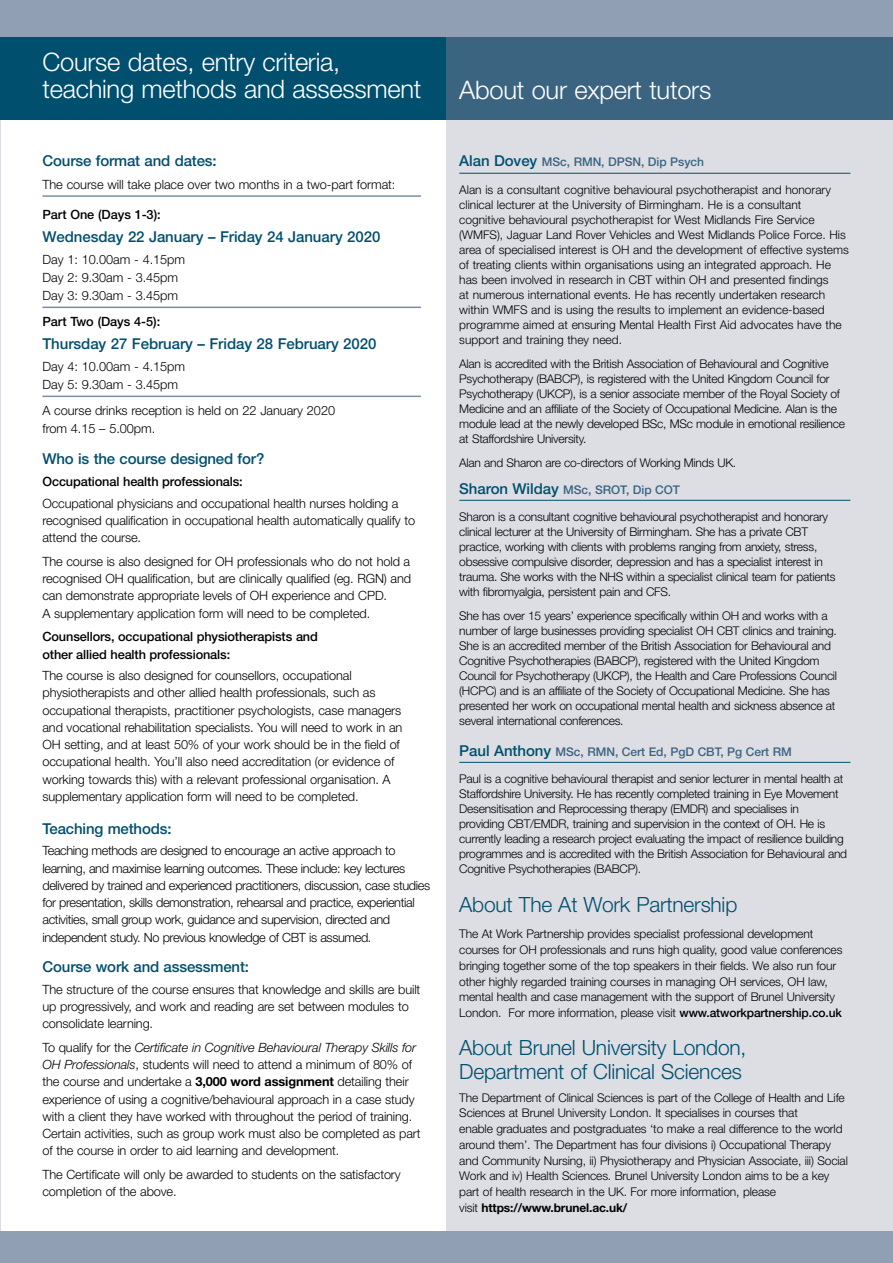
<style>
.page{position:relative;width:893px;height:1263px;background:#fff}
.page>*{position:absolute;margin:0;border:0;box-sizing:border-box;transform-origin:0 0}
.t1{font:300 25.5px/27px "Helvetica Neue";letter-spacing:-.01em;color:#fff}
.t2{font:300 21px/24px "Helvetica Neue";letter-spacing:-.01em;color:#004f6e}
.t3{font:500 15px "Helvetica Neue";letter-spacing:-.01em;color:#004f6e}
.t4{font:300 12.75px/17.2px "Helvetica Neue";letter-spacing:-.01em;color:#000}
.t5{font:300 12.75px/17.2px "Helvetica Neue";letter-spacing:-.03em;color:#000}
.t6{font:500 12.75px/17.2px "Helvetica Neue";letter-spacing:-.01em;color:#000}
.t7{font:300 12px/15px "Helvetica Neue";letter-spacing:-.02em;color:#000}
.t8{font:300 12px/15px "Helvetica Neue";color:#000}
.t9{font:500 12px "Helvetica Neue";letter-spacing:-.005em;color:#3b6481}
.s1{font-style:italic}
.s2{font-weight:700}
.s3{font-size:15px;color:#004f6e}
.s4{font-weight:500}
</style>
<div class="page">
<div style="left:446px;top:0;width:447px;height:1241px;background:#dcdee4"></div>
<div style="left:0;top:34px;width:447px;height:86px;background:#004f6e"></div>
<div style="left:446px;top:34px;width:447px;height:86px;background:#3b6481"></div>
<hr style="left:42px;top:195px;width:379px;height:2px;background:#7b8ea4">
<hr style="left:42px;top:307px;width:379px;height:1px;background:#7b8ea4">
<hr style="left:42px;top:396px;width:379px;height:1px;background:#7b8ea4">
<hr style="left:0;top:0;width:4px;height:36px;background:#909fb3">
<div style="left:0;top:1231px;width:893px;height:32px;background:#909fb3"></div>
<div style="left:1px;top:0;width:892px;height:36px;background:#909fb3"></div>
<hr style="left:459px;top:173px;width:391px;height:1px;background:#004f6e">
<hr style="left:459px;top:500px;width:391px;height:1px;background:#004f6e">
<hr style="left:459px;top:762px;width:391px;height:1px;background:#004f6e">
<h1 class="t1" style="left:42px;top:48px;width:380px">Course dates, entry criteria, teaching methods and assessment</h1>
<p class="t3" style="left:42px;top:152px;width:176px">Course format and dates:</p>
<p class="t4" style="left:42px;top:175px;width:354px">The course will take place over two months in a two-part format:</p>
<p class="t6" style="left:42px;top:206px;width:120px">Part One (Days 1-3):</p>
<p class="t3" style="left:42px;top:227px;width:339px">Wednesday 22 January – Friday 24 January 2020</p>
<p class="t4" style="left:42px;top:250px;width:144px;line-height:18px">Day 1: 10.00am - 4.15pm<br>Day 2: 9.30am - 3.45pm<br>Day 3: 9.30am - 3.45pm</p>
<p class="t6" style="left:42px;top:313px;width:119px">Part Two (Days 4-5):</p>
<p class="t3" style="left:42px;top:334px;width:335px">Thursday 27 February – Friday 28 February 2020</p>
<p class="t4" style="left:42px;top:357px;width:144px;line-height:18px">Day 4: 10.00am - 4.15pm<br>Day 5: 9.30am - 3.45pm</p>
<p class="t4" style="left:42px;top:401px;width:294px;line-height:18px">A course drinks reception is held on 22 January 2020 from 4.15 – 5.00pm.</p>
<p class="t3" style="left:42px;top:450px;width:223px">Who is the course designed for?</p>
<p class="t6" style="left:42px;top:473px;width:202px">Occupational health professionals:</p>
<p class="t4" style="left:42px;top:494px;width:374px">Occupational physicians and occupational health nurses holding a recognised qualification in occupational health automatically qualify to attend the course.</p>
<p class="t4" style="left:42px;top:552px;width:370px">The course is also designed for OH professionals who do not hold a recognised OH qualification, but are clinically qualified (eg. RGN) and can demonstrate appropriate levels of OH experience and CPD.<br>A supplementary application form will need to be completed.</p>
<p class="t6" style="left:42px;top:628px;width:277px">Counsellors, occupational physiotherapists and other allied health professionals:</p>
<p class="t4" style="left:42px;top:667px;width:361px">The course is also designed for counsellors, occupational physiotherapists and other allied health professionals, such as occupational therapists, practitioner psychologists, case managers and vocational rehabilitation specialists. You will need to work in an OH setting, and at least 50% of your work should be in the field of occupational health. You’ll also need accreditation (or evidence of working towards this) with a relevant professional organisation. A supplementary application form will need to be completed.</p>
<p class="t3" style="left:42px;top:819px;width:131px">Teaching methods:</p>
<p class="t5" style="left:42px;top:842px;width:389px">Teaching methods are designed to encourage an active approach to learning, and maximise learning outcomes. These include: key lectures delivered by trained and experienced practitioners, discussion, case studies for presentation, skills demonstration, rehearsal and practice, experiential activities, small group work, guidance and supervision, directed and independent study. No previous knowledge of CBT is assumed.</p>
<p class="t3" style="left:42px;top:958px;width:208px">Course work and assessment:</p>
<p class="t4" style="left:42px;top:980px;width:379px">The structure of the course ensures that knowledge and skills are built up progressively, and work and reading are set between modules to consolidate learning.</p>
<p class="t4" style="left:42px;top:1038px;width:380px">To qualify for the <span class="s1">Certificate in Cognitive Behavioural Therapy Skills for OH Professionals</span>, students will need to attend a minimum of 80% of the course and undertake a <span class="s2">3,000 word assignment</span> detailing their experience of using a cognitive/behavioural approach in a case study with a client they have worked with throughout the period of training.<br>Certain activities, such as group work must also be completed as part of the course in order to aid learning and development.</p>
<p class="t4" style="left:42px;top:1165px;width:360px">The Certificate will only be awarded to students on the satisfactory completion of the above.</p>
<h1 class="t1" style="left:459px;top:76px;width:254px">About our expert tutors</h1>
<p class="t9" style="left:459px;top:155px;width:246px"><span class="s3">Alan Dovey</span> MSc, RMN, DPSN, Dip Psych</p>
<p class="t8" style="left:459px;top:182px;width:391px">Alan is a consultant cognitive behavioural psychotherapist and honorary clinical lecturer at the University of Birmingham. He is a consultant cognitive behavioural psychotherapist for West Midlands Fire Service (WMFS), Jaguar Land Rover Vehicles and West Midlands Police Force. His area of specialised interest is OH and the development of effective systems of treating clients within organisations using an integrated approach. He has been involved in research in CBT within OH and presented findings<br>at numerous international events. He has recently undertaken research within WMFS and is using the results to implement an evidence-based programme aimed at ensuring Mental Health First Aid advocates have the support and training they need.</p>
<p class="t7" style="left:459px;top:356px;width:387px">Alan is accredited with the British Association of Behavioural and Cognitive Psychotherapy (BABCP), is registered with the United Kingdom Council for Psychotherapy (UKCP), is a senior associate member of the Royal Society of Medicine and an affiliate of the Society of Occupational Medicine. Alan is the module lead at the newly developed BSc, MSc module in emotional resilience at Staffordshire University.</p>
<p class="t7" style="left:459px;top:455px;width:278px">Alan and Sharon are co-directors of Working Minds UK.</p>
<p class="t9" style="left:459px;top:482px;width:222px"><span class="s3">Sharon Wilday</span> MSc, SROT, Dip COT</p>
<p class="t7" style="left:459px;top:509px;width:378px">Sharon is a consultant cognitive behavioural psychotherapist and honorary clinical lecturer at the University of Birmingham. She has a private CBT practice, working with clients with problems ranging from anxiety, stress, obsessive compulsive disorder, depression and has a specialist interest in trauma. She works with the NHS within a specialist clinical team for patients with fibromyalgia, persistent pain and CFS.</p>
<p class="t7" style="left:459px;top:608px;width:379px">She has over 15 years’ experience specifically within OH and works with a number of large businesses providing specialist OH CBT clinics and training.<br>She is an accredited member of the British Association for Behavioural and Cognitive Psychotherapies (BABCP), registered with the United Kingdom Council for Psychotherapy (UKCP), the Health and Care Professions Council (HCPC) and is an affiliate of the Society of Occupational Medicine. She has presented her work on occupational mental health and sickness absence at several international conferences.</p>
<p class="t9" style="left:459px;top:744px;width:334px"><span class="s3">Paul Anthony</span> MSc, RMN, Cert Ed, PgD CBT, Pg Cert RM</p>
<p class="t7" style="left:459px;top:771px;width:389px">Paul is a cognitive behavioural therapist and senior lecturer in mental health at Staffordshire University. He has recently completed training in Eye Movement Desensitisation and Reprocessing therapy (EMDR) and specialises in providing CBT/EMDR, training and supervision in the context of OH. He is currently leading a research project evaluating the impact of resilience building programmes and is accredited with the British Association for Behavioural and Cognitive Psychotherapies (BABCP).</p>
<h2 class="t2" style="left:459px;top:892px;width:280px">About The At Work Partnership</h2>
<p class="t7" style="left:459px;top:926px;width:385px;line-height:15.8px">The At Work Partnership provides specialist professional development courses for OH professionals and runs high quality, good value conferences bringing together some of the top speakers in their fields. We also run four other highly regarded training courses in managing OH services, OH law, mental health and case management with the support of Brunel University London. For more information, please visit <span class="s4">www.atworkpartnership.co.uk</span></p>
<h2 class="t2" style="left:459px;top:1035px;width:289px">About Brunel University London,<br>Department of Clinical Sciences</h2>
<p class="t7" style="left:459px;top:1089px;width:390px;line-height:15.8px">The Department of Clinical Sciences is part of the College of Health and Life Sciences at Brunel University London. It specialises in courses that<br>enable graduates and postgraduates ‘to make a real difference to the world around them’. The Department has four divisions i) Occupational Therapy and Community Nursing, ii) Physiotherapy and Physician Associate, iii) Social Work and iv) Health Sciences. Brunel University London aims to be a key part of health research in the UK. For more information, please<br>visit <span class="s2">https://www.brunel.ac.uk/</span></p>
</div>
